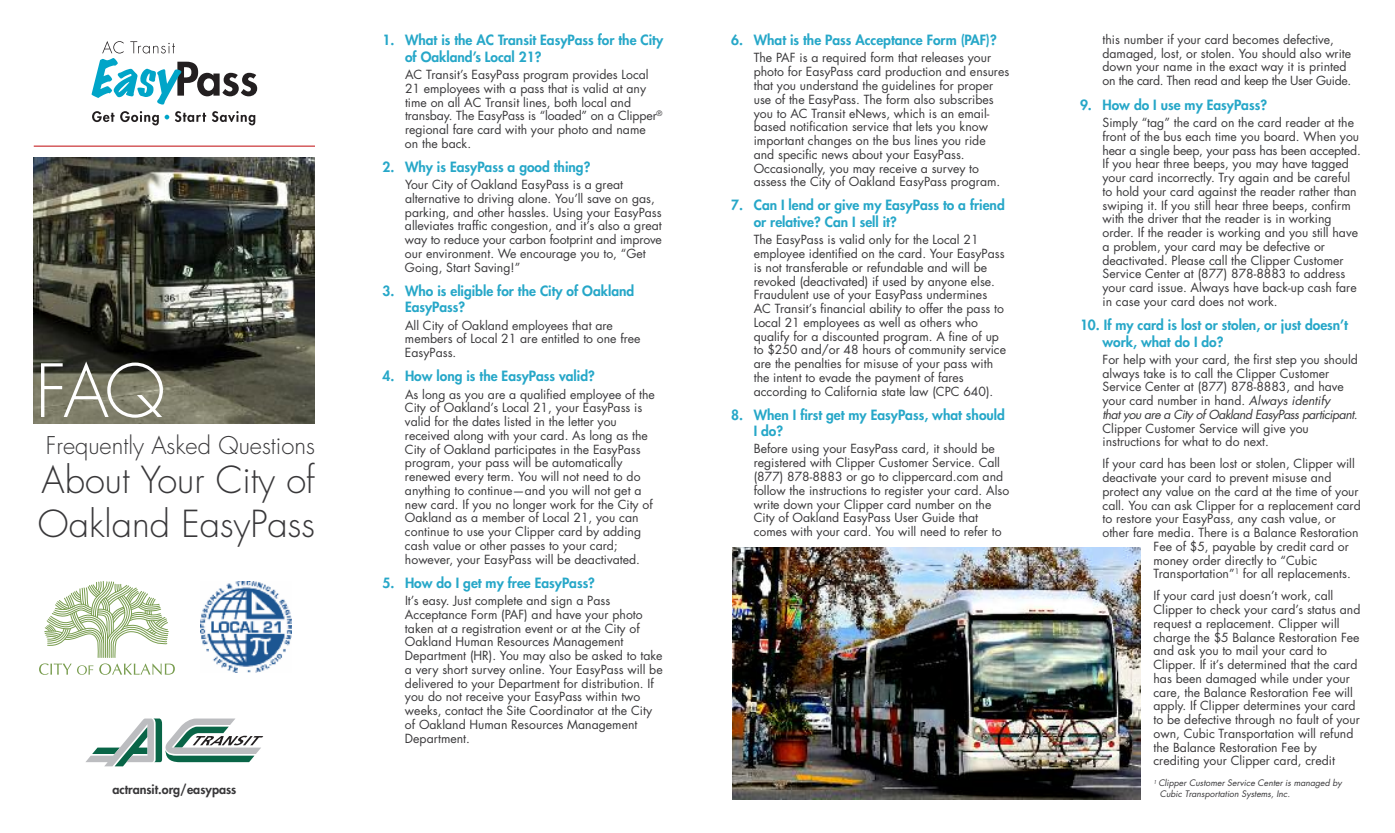
<style>
.page{position:relative;width:1395px;height:833px;background:#fff}
.page>*{position:absolute;margin:0;border:0;box-sizing:border-box;transform-origin:0 0}
.t1{font:300 71.25px "Futura Std";color:#fff}
.t2{font:300 36.25px/43.5px "Futura Std";color:#39383a}
.t3{font:300 23.75px "Futura Std";color:#39383a}
.t4{font:800 13.75px/16.5px "Futura Std";color:#26a7c8}
.t5{font:800 12.5px "Futura Std";color:#39383a}
.t6{font:12.25px/13.8px "Futura Std";color:#39383a}
.t7{font:italic 8.75px/10.5px "Futura Std";color:#39383a}
.s1{font-style:italic}
</style>
<div class="page">
<hr style="left:34px;top:145px;width:281px;height:2px;background:#cc3a3d">
<img style="left:34px;top:157px;width:281px;height:267px">
<svg style="left:86px;top:718px;width:177px;height:48px"></svg>
<svg style="left:39px;top:581px;width:136px;height:93px"></svg>
<svg style="left:92px;top:41px;width:165px;height:63px"></svg>
<svg style="left:92px;top:111px;width:67px;height:14px"></svg>
<svg style="left:165px;top:115px;width:4px;height:4px"></svg>
<svg style="left:175px;top:111px;width:31px;height:11px"></svg>
<svg style="left:212px;top:111px;width:43px;height:14px"></svg>
<img style="left:201px;top:581px;width:91px;height:91px">
<img style="left:732px;top:547px;width:409px;height:252px">
<h1 class="t1" style="left:35px;top:358px;width:132px">FAQ</h1>
<h3 class="t3" style="left:46px;top:435px;width:271px">Frequently Asked Questions</h3>
<h2 class="t2" style="left:38px;top:461px;width:279px">About Your City of<br>Oakland EasyPass</h2>
<p class="t5" style="left:112px;top:783px;width:126px">actransit.org/easypass</p>
<p class="t4" style="left:405px;top:33px;width:260px;text-indent:-23px">1. What is the AC Transit EasyPass for the City of Oakland’s Local 21?</p>
<p class="t6" style="left:405px;top:69px;width:259px">AC Transit’s EasyPass program provides Local 21 employees with a pass that is valid at any time on all AC Transit lines, both local and transbay. The EasyPass is “loaded” on a Clipper<sup>® </sup>regional fare card with your photo and name<br>on the back.</p>
<p class="t4" style="left:382px;top:159px;width:209px">2. Why is EasyPass a good thing?</p>
<p class="t6" style="left:405px;top:179px;width:259px">Your City of Oakland EasyPass is a great alternative to driving alone. You’ll save on gas, parking, and other hassles. Using your EasyPass alleviates traffic congestion, and it’s also a great way to reduce your carbon footprint and improve our environment. We encourage you to, “Get Going, Start Saving!”</p>
<p class="t4" style="left:405px;top:283px;width:231px;text-indent:-23px">3. Who is eligible for the City of Oakland<br>EasyPass?</p>
<p class="t6" style="left:405px;top:319px;width:237px">All City of Oakland employees that are members of Local 21 are entitled to one free<br>EasyPass.</p>
<p class="t4" style="left:382px;top:369px;width:214px">4. How long is the EasyPass valid?</p>
<p class="t6" style="left:405px;top:388px;width:251px">As long as you are a qualified employee of the City of Oakland’s Local 21, your EasyPass is valid for the dates listed in the letter you received along with your card. As long as the City of Oakland participates in the EasyPass program, your pass will be automatically renewed every term. You will not need to do anything to continue—and you will not get a new card. If you no longer work for the City of Oakland as a member of Local 21, you can continue to use your Clipper card by adding cash value or other passes to your card; however, your EasyPass will be deactivated.</p>
<p class="t4" style="left:382px;top:575px;width:214px">5. How do I get my free EasyPass?</p>
<p class="t6" style="left:405px;top:594px;width:259px">It’s easy. Just complete and sign a Pass Acceptance Form (PAF) and have your photo taken at a registration event or at the City of Oakland Human Resources Management Department (HR). You may also be asked to take a very short survey online. Your EasyPass will be delivered to your Department for distribution. If you do not receive your EasyPass within two weeks, contact the Site Coordinator at the City of Oakland Human Resources Management Department.</p>
<p class="t4" style="left:731px;top:33px;width:267px">6. What is the Pass Acceptance Form (PAF)?</p>
<p class="t6" style="left:754px;top:52px;width:257px">The PAF is a required form that releases your photo for EasyPass card production and ensures that you understand the guidelines for proper use of the EasyPass. The form also subscribes you to AC Transit eNews, which is an email&shy;based notification service that lets you know important changes on the bus lines you ride and specific news about your EasyPass.<br>Occasionally, you may receive a survey to assess the City of Oakland EasyPass program.</p>
<p class="t4" style="left:754px;top:198px;width:253px;text-indent:-22px">7. Can I lend or give my EasyPass to a friend or relative? Can I sell it?</p>
<p class="t6" style="left:754px;top:234px;width:254px">The EasyPass is valid only for the Local 21 employee identified on the card. Your EasyPass is not transferable or refundable and will be revoked (deactivated) if used by anyone else.<br>Fraudulent use of your EasyPass undermines AC Transit’s financial ability to offer the pass to Local 21 employees as well as others who qualify for a discounted program. A fine of up to $250 and/or 48 hours of community service are the penalties for misuse of your pass with the intent to evade the payment of fares according to California state law (CPC 640).</p>
<p class="t4" style="left:754px;top:407px;width:253px;text-indent:-22px">8. When I first get my EasyPass, what should<br>I do?</p>
<p class="t6" style="left:754px;top:443px;width:257px">Before using your EasyPass card, it should be registered with Clipper Customer Service. Call (877) 878-8883 or go to clippercard.com and follow the instructions to register your card. Also write down your Clipper card number on the City of Oakland EasyPass User Guide that comes with your card. You will need to refer to</p>
<p class="t6" style="left:1103px;top:34px;width:250px">this number if your card becomes defective, damaged, lost, or stolen. You should also write down your name in the exact way it is printed on the card. Then read and keep the User Guide.</p>
<p class="t4" style="left:1080px;top:97px;width:189px">9. How do I use my EasyPass?</p>
<p class="t6" style="left:1102px;top:117px;width:260px">Simply “tag” the card on the card reader at the front of the bus each time you board. When you hear a single beep, your pass has been accepted.<br>If you hear three beeps, you may have tagged your card incorrectly. Try again and be careful to hold your card against the reader rather than swiping it. If you still hear three beeps, confirm with the driver that the reader is in working order. If the reader is working and you still have a problem, your card may be defective or deactivated. Please call the Clipper Customer Service Center at (877) 878-8883 to address your card issue. Always have back-up cash fare in case your card does not work.</p>
<p class="t4" style="left:1102px;top:318px;width:247px;text-indent:-22px">10. If my card is lost or stolen, or just doesn’t work, what do I do?</p>
<p class="t6" style="left:1102px;top:353px;width:257px">For help with your card, the first step you should always take is to call the Clipper Customer Service Center at (877) 878-8883, and have your card number in hand. <span class="s1">Always identify<br>that you are a City of Oakland EasyPass participant.</span></p>
<p class="t6" style="left:1103px;top:422px;width:208px">Clipper Customer Service will give you instructions for what to do next.</p>
<p class="t6" style="left:1103px;top:458px;width:254px">If your card has been lost or stolen, Clipper will</p>
<p class="t6" style="left:1103px;top:471px;width:231px">deactivate your card to prevent misuse and</p>
<p class="t6" style="left:1103px;top:485px;width:258px">protect any value on the card at the time of your</p>
<p class="t6" style="left:1103px;top:499px;width:260px">call. You can ask Clipper for a replacement card</p>
<p class="t6" style="left:1103px;top:513px;width:235px">to restore your EasyPass, any cash value, or</p>
<p class="t6" style="left:1103px;top:526px;width:258px">other fare media. There is a Balance Restoration</p>
<p class="t6" style="left:1153px;top:540px;width:197px">Fee of $5, payable by credit card or</p>
<p class="t6" style="left:1153px;top:554px;width:165px">money order directly to “Cubic</p>
<p class="t6" style="left:1153px;top:568px;width:199px">Transportation”<sup>1</sup> for all replacements.</p>
<p class="t6" style="left:1153px;top:590px;width:208px">If your card just doesn’t work, call Clipper to check your card’s status and request a replacement. Clipper will charge the $5 Balance Restoration Fee and ask you to mail your card to Clipper. If it’s determined that the card has been damaged while under your care, the Balance Restoration Fee will apply. If Clipper determines your card to be defective through no fault of your own, Cubic Transportation will refund the Balance Restoration Fee by crediting your Clipper card, credit</p>
<p class="t7" style="left:1160px;top:778px;width:184px;text-indent:-6px"><sup>1</sup> Clipper Customer Service Center is managed by<br>Cubic Transportation Systems, Inc.</p>
</div>
